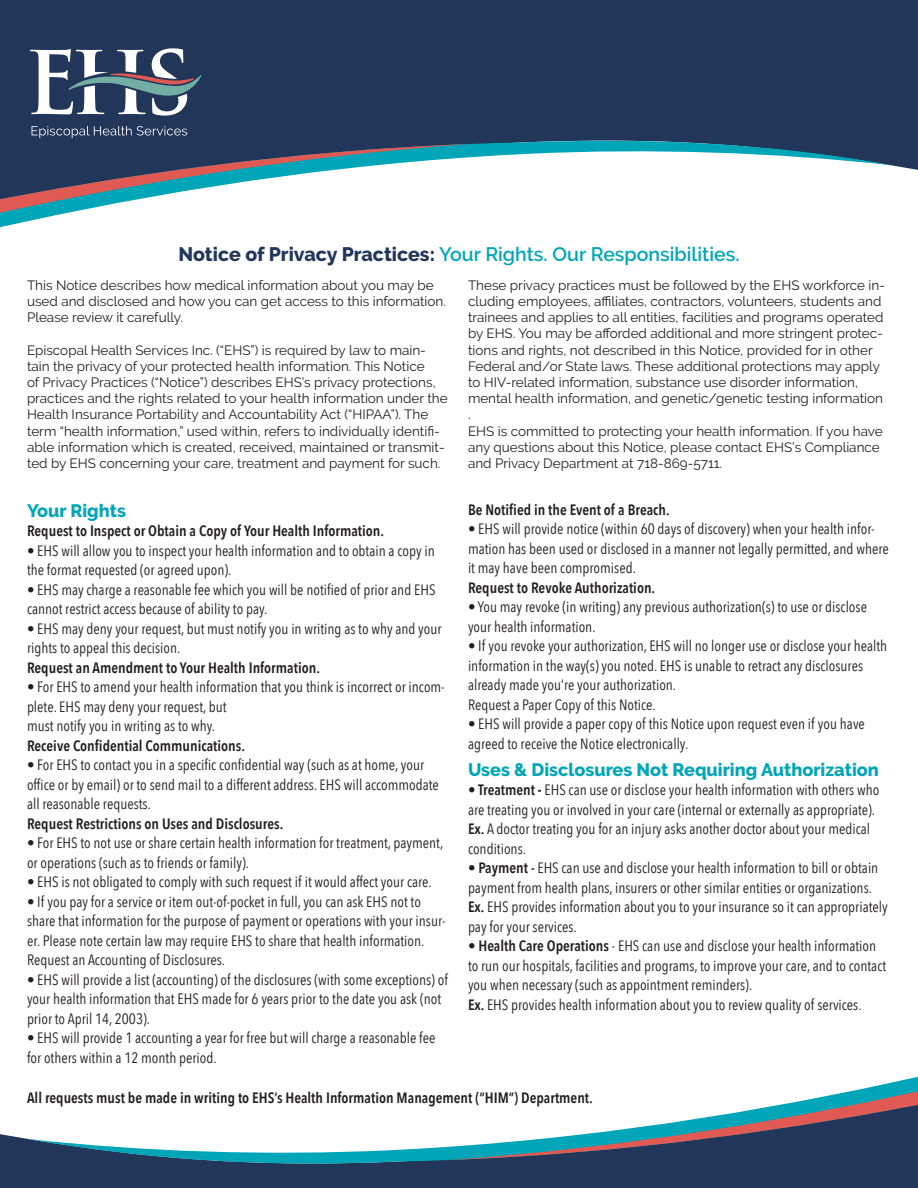
<style>
.page{position:relative;width:918px;height:1188px;background:#fff}
.page>*{position:absolute;margin:0;border:0;box-sizing:border-box;transform-origin:0 0}
.t1{font:600 19.5px "Raleway";color:#00a6b8}
.t2{font:800 18px "Raleway";color:#00a6b8}
.t3{font:15px/19.5px "Avenir Next Condensed";color:#231f20}
.t4{font:600 15px "Avenir Next Condensed";color:#231f20}
.t5{font:13.5px/16.2px "Raleway";color:#231f20}
.s1{font-weight:800;color:#213659}
.s2{font-weight:600}
.s3{font-weight:700}
</style>
<div class="page">
<div style="left:0;top:0;width:918px;height:170px;background:#213659"></div>
<svg style="left:0;top:138px;width:891px;height:90px"></svg>
<svg style="left:0;top:144px;width:471px;height:77px"></svg>
<svg style="left:30px;top:48px;width:171px;height:68px"></svg>
<svg style="left:32px;top:126px;width:155px;height:12px;background:#475975"></svg>
<div style="left:0;top:1134px;width:918px;height:54px;background:#213659"></div>
<svg style="left:26px;top:1076px;width:892px;height:92px"></svg>
<svg style="left:447px;top:1083px;width:471px;height:77px"></svg>
<p class="t1" style="left:178px;top:243px;width:563px"><span class="s1">Notice of Privacy Practices:</span> Your Rights. Our Responsibilities.</p>
<p class="t5" style="left:27px;top:277px;width:420px">This Notice describes how medical information about you may be used and disclosed and how you can get access to this information.</p>
<p class="t5" style="left:27px;top:309px;width:158px">Please review it carefully.</p>
<p class="t5" style="left:27px;top:342px;width:422px">Episcopal Health Services Inc. (“EHS”) is required by law to main&shy;tain the privacy of your protected health information. This Notice<br>of Privacy Practices (“Notice”) describes EHS’s privacy protections, practices and the rights related to your health information under the Health Insurance Portability and Accountability Act (“HIPAA”). The term “health information,” used within, refers to individually identifi&shy;able information which is created, received, maintained or transmit&shy;ted by EHS concerning your care, treatment and payment for such.</p>
<p class="t5" style="left:468px;top:277px;width:419px">These privacy practices must be followed by the EHS workforce in&shy;cluding employees, affiliates, contractors, volunteers, students and trainees and applies to all entities, facilities and programs operated by EHS. You may be afforded additional and more stringent protec&shy;tions and rights, not described in this Notice, provided for in other Federal and/or State laws. These additional protections may apply to HIV-related information, substance use disorder information, mental health information, and genetic/genetic testing information</p>
<p class="t5" style="left:468px;top:407px;width:4px">.</p>
<p class="t5" style="left:468px;top:423px;width:416px">EHS is committed to protecting your health information. If you have any questions about this Notice, please contact EHS’s Compliance and Privacy Department at 718-869-5711.</p>
<p class="t2" style="left:27px;top:500px;width:100px">Your Rights</p>
<p class="t4" style="left:27px;top:518px;width:359px">Request to Inspect or Obtain a Copy of Your Health Information.</p>
<p class="t3" style="left:27px;top:540px;width:409px">• EHS will allow you to inspect your health information and to obtain a copy in the format requested (or agreed upon).</p>
<p class="t3" style="left:27px;top:579px;width:410px">• EHS may charge a reasonable fee which you will be notified of prior and EHS cannot restrict access because of ability to pay.</p>
<p class="t3" style="left:27px;top:618px;width:416px">• EHS may deny your request, but must notify you in writing as to why and your rights to appeal this decision.</p>
<p class="t4" style="left:27px;top:654px;width:295px">Request an Amendment to Your Health Information.</p>
<p class="t3" style="left:27px;top:676px;width:419px">• For EHS to amend your health information that you think is incorrect or incom&shy;plete. EHS may deny your request, but</p>
<p class="t3" style="left:27px;top:715px;width:190px">must notify you in writing as to why.</p>
<p class="t4" style="left:27px;top:732px;width:220px">Receive Confidential Communications.</p>
<p class="t3" style="left:27px;top:754px;width:413px">• For EHS to contact you in a specific confidential way (such as at home, your office or by email) or to send mail to a different address. EHS will accommodate all reasonable requests.</p>
<p class="t4" style="left:27px;top:810px;width:258px">Request Restrictions on Uses and Disclosures.</p>
<p class="t3" style="left:27px;top:832px;width:418px">• For EHS to not use or share certain health information for treatment, payment, or operations (such as to friends or family).</p>
<p class="t3" style="left:27px;top:871px;width:406px">• EHS is not obligated to comply with such request if it would affect your care.</p>
<p class="t3" style="left:27px;top:891px;width:420px">• If you pay for a service or item out-of-pocket in full, you can ask EHS not to share that information for the purpose of payment or operations with your insur&shy;er. Please note certain law may require EHS to share that health information.</p>
<p class="t3" style="left:27px;top:949px;width:200px">Request an Accounting of Disclosures.</p>
<p class="t3" style="left:27px;top:969px;width:422px">• EHS will provide a list (accounting) of the disclosures (with some exceptions) of your health information that EHS made for 6 years prior to the date you ask (not prior to April 14, 2003).</p>
<p class="t3" style="left:27px;top:1027px;width:410px">• EHS will provide 1 accounting a year for free but will charge a reasonable fee for others within a 12 month period.</p>
<p class="t4" style="left:468px;top:496px;width:203px">Be Notified in the Event of a Breach.</p>
<p class="t3" style="left:468px;top:518px;width:422px">• EHS will provide notice (within 60 days of discovery) when your health infor&shy;mation has been used or disclosed in a manner not legally permitted, and where it may have been compromised.</p>
<p class="t4" style="left:468px;top:574px;width:189px">Request to Revoke Authorization.</p>
<p class="t3" style="left:468px;top:596px;width:401px">• You may revoke (in writing) any previous authorization(s) to use or disclose your health information.</p>
<p class="t3" style="left:468px;top:635px;width:421px">• If you revoke your authorization, EHS will no longer use or disclose your health information in the way(s) you noted. EHS is unable to retract any disclosures already made you’re your authorization.</p>
<p class="t3" style="left:468px;top:694px;width:189px">Request a Paper Copy of this Notice.</p>
<p class="t3" style="left:468px;top:713px;width:398px">• EHS will provide a paper copy of this Notice upon request even if you have agreed to receive the Notice electronically.</p>
<p class="t2" style="left:468px;top:759px;width:412px">Uses &amp; Disclosures Not Requiring Authorization</p>
<p class="t3" style="left:468px;top:779px;width:413px"><span class="s2">• Treatment</span> <span class="s3">-</span> EHS can use or disclose your health information with others who are treating you or involved in your care (internal or externally as appropriate).</p>
<p class="t3" style="left:468px;top:818px;width:404px"><span class="s2">Ex.</span> A doctor treating you for an injury asks another doctor about your medical conditions.</p>
<p class="t3" style="left:468px;top:857px;width:412px"><span class="s2">• Payment -</span> EHS can use and disclose your health information to bill or obtain payment from health plans, insurers or other similar entities or organizations.</p>
<p class="t3" style="left:468px;top:896px;width:421px"><span class="s2">Ex.</span> EHS provides information about you to your insurance so it can appropriately pay for your services.</p>
<p class="t3" style="left:468px;top:935px;width:420px"><span class="s2">• Health Care Operations</span> - EHS can use and disclose your health information to run our hospitals, facilities and programs, to improve your care, and to contact you when necessary (such as appointment reminders).</p>
<p class="t3" style="left:468px;top:994px;width:395px"><span class="s2">Ex.</span> EHS provides health information about you to review quality of services.</p>
<p class="t4" style="left:27px;top:1084px;width:567px">All requests must be made in writing to EHS’s Health Information Management (“HIM”) Department.</p>
</div>
